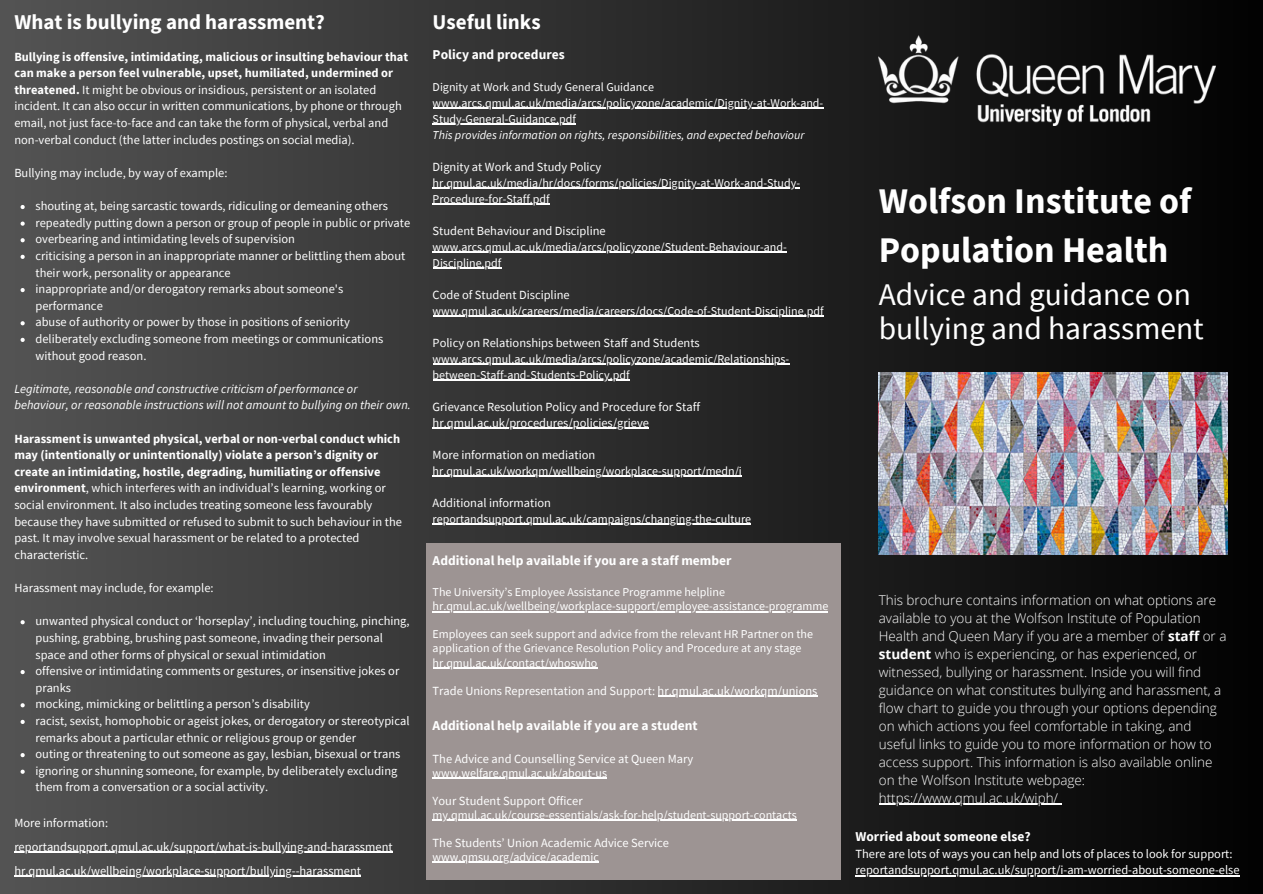
<style>
.page{position:relative;width:1263px;height:894px;background:#fff}
.page>*{position:absolute;margin:0;border:0;box-sizing:border-box;transform-origin:0 0}
.t1{font:700 36px/49.5px "Source Sans Pro";color:#fff}
.t2{font:31.5px/33.8px "Source Sans Pro";color:#fff}
.t3{font:700 21px "Source Sans Pro";color:#fff}
.t4{font:300 13.5px/18px "Open Sans";color:#fff}
.t5{font:700 13.5px "Source Sans Pro";color:#fff}
.t6{font:12.45px/16.6px "Source Sans Pro";color:#fff}
.t7{font:italic 12.45px/16.6px "Source Sans Pro";color:#fff}
.t8{font:12px/16px "Source Sans Pro";color:#fff}
.t9{font:italic 12px "Source Sans Pro";color:#fff}
.s1{font-weight:700}
</style>
<div class="page">
<div style="left:0;top:0;width:1263px;height:893px;background:linear-gradient(to right,#565656,#040404)"></div>
<div style="left:426px;top:542px;width:414px;height:337px;background:#9d9493"></div>
<img style="left:879px;top:372px;width:348px;height:182px">
<img style="left:879px;top:36px;width:336px;height:90px">
<hr style="left:433px;top:611px;width:395px;height:1px;background:#fff">
<hr style="left:433px;top:667px;width:164px;height:1px;background:#fff">
<hr style="left:658px;top:695px;width:159px;height:1px;background:#fff">
<hr style="left:433px;top:777px;width:174px;height:1px;background:#fff">
<hr style="left:433px;top:819px;width:364px;height:1px;background:#fff">
<hr style="left:433px;top:861px;width:166px;height:1px;background:#fff">
<hr style="left:433px;top:107px;width:390px;height:1px;background:#fff">
<hr style="left:433px;top:123px;width:143px;height:1px;background:#fff">
<hr style="left:433px;top:187px;width:367px;height:1px;background:#fff">
<hr style="left:433px;top:203px;width:117px;height:1px;background:#fff">
<hr style="left:433px;top:251px;width:354px;height:1px;background:#fff">
<hr style="left:433px;top:267px;width:68px;height:1px;background:#fff">
<hr style="left:433px;top:315px;width:390px;height:1px;background:#fff">
<hr style="left:433px;top:363px;width:356px;height:1px;background:#fff">
<hr style="left:433px;top:379px;width:196px;height:1px;background:#fff">
<hr style="left:433px;top:427px;width:216px;height:1px;background:#fff">
<hr style="left:433px;top:475px;width:309px;height:1px;background:#fff">
<hr style="left:433px;top:523px;width:318px;height:1px;background:#fff">
<svg style="left:21px;top:205px;width:4px;height:4px"></svg>
<svg style="left:21px;top:221px;width:4px;height:5px"></svg>
<svg style="left:21px;top:238px;width:4px;height:4px"></svg>
<svg style="left:21px;top:255px;width:4px;height:4px"></svg>
<svg style="left:21px;top:288px;width:4px;height:4px"></svg>
<svg style="left:21px;top:321px;width:4px;height:4px"></svg>
<svg style="left:21px;top:338px;width:4px;height:4px"></svg>
<svg style="left:21px;top:620px;width:4px;height:4px"></svg>
<svg style="left:21px;top:669px;width:4px;height:5px"></svg>
<svg style="left:21px;top:703px;width:4px;height:4px"></svg>
<svg style="left:21px;top:719px;width:4px;height:4px"></svg>
<svg style="left:21px;top:752px;width:4px;height:5px"></svg>
<svg style="left:21px;top:769px;width:4px;height:4px"></svg>
<hr style="left:14px;top:851px;width:379px;height:1px;background:#fff">
<hr style="left:14px;top:875px;width:347px;height:1px;background:#fff">
<hr style="left:879px;top:803px;width:179px;height:1px;background:#fff">
<hr style="left:855px;top:875px;width:385px;height:1px;background:#fff">
<p class="t3" style="left:14px;top:8px;width:312px">What is bullying and harassment?</p>
<p class="t3" style="left:433px;top:8px;width:109px">Useful links</p>
<p class="t6" style="left:14px;top:48px;width:395px"><span class="s1">Bullying is offensive, intimidating, malicious or insulting behaviour that can make a person feel vulnerable, upset, humiliated, undermined or threatened.</span> It might be obvious or insidious, persistent or an isolated incident. It can also occur in written communications, by phone or through email, not just face-to-face and can take the form of physical, verbal and non-verbal conduct (the latter includes postings on social media).</p>
<p class="t6" style="left:14px;top:164px;width:215px">Bullying may include, by way of example:</p>
<p class="t6" style="left:35px;top:197px;width:354px">shouting at, being sarcastic towards, ridiculing or demeaning others</p>
<p class="t6" style="left:35px;top:214px;width:376px">repeatedly putting down a person or group of people in public or private</p>
<p class="t6" style="left:35px;top:230px;width:261px">overbearing and intimidating levels of supervision</p>
<p class="t6" style="left:35px;top:247px;width:371px">criticising a person in an inappropriate manner or belittling them about their work, personality or appearance</p>
<p class="t6" style="left:35px;top:280px;width:309px">inappropriate and/or derogatory remarks about someone's performance</p>
<p class="t6" style="left:35px;top:313px;width:316px">abuse of authority or power by those in positions of seniority</p>
<p class="t6" style="left:35px;top:330px;width:349px">deliberately excluding someone from meetings or communications without good reason.</p>
<p class="t7" style="left:14px;top:380px;width:398px">Legitimate, reasonable and constructive criticism of performance or behaviour, or reasonable instructions will not amount to bullying on their own.</p>
<p class="t6" style="left:14px;top:430px;width:389px"><span class="s1">Harassment is unwanted physical, verbal or non-verbal conduct which may (intentionally or unintentionally) violate a person’s dignity or create an intimidating, hostile, degrading, humiliating or offensive environment</span>, which interferes with an individual’s learning, working or social environment. It also includes treating someone less favourably because they have submitted or refused to submit to such behaviour in the past. It may involve sexual harassment or be related to a protected characteristic.</p>
<p class="t6" style="left:14px;top:579px;width:201px">Harassment may include, for example:</p>
<p class="t6" style="left:35px;top:612px;width:376px">unwanted physical conduct or ‘horseplay’, including touching, pinching, pushing, grabbing, brushing past someone, invading their personal space and other forms of physical or sexual intimidation</p>
<p class="t6" style="left:35px;top:662px;width:365px">offensive or intimidating comments or gestures, or insensitive jokes or pranks</p>
<p class="t6" style="left:35px;top:695px;width:276px">mocking, mimicking or belittling a person’s disability</p>
<p class="t6" style="left:35px;top:712px;width:375px">racist, sexist, homophobic or ageist jokes, or derogatory or stereotypical remarks about a particular ethnic or religious group or gender</p>
<p class="t6" style="left:35px;top:745px;width:366px">outing or threatening to out someone as gay, lesbian, bisexual or trans</p>
<p class="t6" style="left:35px;top:761px;width:363px">ignoring or shunning someone, for example, by deliberately excluding them from a conversation or a social activity.</p>
<p class="t6" style="left:14px;top:813px;width:95px">More information:</p>
<p class="t6" style="left:14px;top:837px;width:380px">reportandsupport.qmul.ac.uk/support/what-is-bullying-and-harassment</p>
<p class="t6" style="left:14px;top:861px;width:348px">hr.qmul.ac.uk/wellbeing/workplace-support/bullying--harassment</p>
<p class="t5" style="left:433px;top:45px;width:134px">Policy and procedures</p>
<p class="t8" style="left:433px;top:78px;width:392px">Dignity at Work and Study General Guidance www.arcs.qmul.ac.uk/media/arcs/policyzone/academic/Dignity-at-Work-and-<br>Study-General-Guidance.pdf</p>
<p class="t9" style="left:433px;top:127px;width:373px">This provides information on rights, responsibilities, and expected behaviour</p>
<p class="t6" style="left:433px;top:158px;width:170px">Dignity at Work and Study Policy</p>
<p class="t8" style="left:433px;top:174px;width:369px">hr.qmul.ac.uk/media/hr/docs/forms/policies/Dignity-at-Work-and-Study-<br>Procedure-for-Staff.pdf</p>
<p class="t6" style="left:433px;top:222px;width:175px">Student Behaviour and Discipline</p>
<p class="t8" style="left:433px;top:238px;width:356px">www.arcs.qmul.ac.uk/media/arcs/policyzone/Student-Behaviour-and-<br>Discipline.pdf</p>
<p class="t6" style="left:433px;top:286px;width:139px">Code of Student Discipline</p>
<p class="t8" style="left:433px;top:302px;width:392px">www.qmul.ac.uk/careers/media/careers/docs/Code-of-Student-Discipline.pdf</p>
<p class="t6" style="left:433px;top:334px;width:269px">Policy on Relationships between Staff and Students</p>
<p class="t8" style="left:433px;top:350px;width:358px">www.arcs.qmul.ac.uk/media/arcs/policyzone/academic/Relationships&shy;between-Staff-and-Students-Policy.pdf</p>
<p class="t6" style="left:433px;top:398px;width:269px;line-height:16px">Grievance Resolution Policy and Procedure for Staff hr.qmul.ac.uk/procedures/policies/grieve</p>
<p class="t6" style="left:433px;top:446px;width:164px">More information on mediation</p>
<p class="t8" style="left:433px;top:462px;width:311px">hr.qmul.ac.uk/workqm/wellbeing/workplace-support/medn/i</p>
<p class="t6" style="left:433px;top:494px;width:120px">Additional information</p>
<p class="t8" style="left:433px;top:510px;width:320px">reportandsupport.qmul.ac.uk/campaigns/changing-the-culture</p>
<p class="t5" style="left:433px;top:552px;width:300px">Additional help available if you are a staff member</p>
<p class="t8" style="left:433px;top:585px;width:397px;line-height:14px">The University’s Employee Assistance Programme helpline hr.qmul.ac.uk/wellbeing/workplace-support/employee-assistance-programme</p>
<p class="t8" style="left:433px;top:627px;width:382px;line-height:14px">Employees can seek support and advice from the relevant HR Partner on the application of the Grievance Resolution Policy and Procedure at any stage hr.qmul.ac.uk/contact/whoswho</p>
<p class="t6" style="left:433px;top:681px;width:386px">Trade Unions Representation and Support: hr.qmul.ac.uk/workqm/unions</p>
<p class="t5" style="left:433px;top:716px;width:266px">Additional help available if you are a student</p>
<p class="t6" style="left:433px;top:749px;width:262px">The Advice and Counselling Service at Queen Mary</p>
<p class="t8" style="left:433px;top:764px;width:176px">www.welfare.qmul.ac.uk/about-us</p>
<p class="t6" style="left:433px;top:791px;width:152px">Your Student Support Officer</p>
<p class="t8" style="left:433px;top:806px;width:366px">my.qmul.ac.uk/course-essentials/ask-for-help/student-support-contacts</p>
<p class="t6" style="left:433px;top:833px;width:238px">The Students’ Union Academic Advice Service</p>
<p class="t8" style="left:433px;top:848px;width:168px">www.qmsu.org/advice/academic</p>
<p class="t1" style="left:879px;top:175px;width:314px">Wolfson Institute of<br>Population Health</p>
<p class="t2" style="left:879px;top:277px;width:327px">Advice and guidance on bullying and harassment</p>
<p class="t4" style="left:879px;top:590px;width:349px">This brochure contains information on what options are available to you at the Wolfson Institute of Population Health and Queen Mary if you are a member of <span class="s1">staff</span> or a <span class="s1">student</span> who is experiencing, or has experienced, or witnessed, bullying or harassment. Inside you will find guidance on what constitutes bullying and harassment, a flow chart to guide you through your options depending on which actions you feel comfortable in taking, and useful links to guide you to more information or how to access support. This information is also available online on the Wolfson Institute webpage: https://www.qmul.ac.uk/wiph/</p>
<p class="t5" style="left:855px;top:827px;width:177px">Worried about someone else?</p>
<p class="t6" style="left:855px;top:844px;width:379px">There are lots of ways you can help and lots of places to look for support:</p>
<p class="t6" style="left:855px;top:861px;width:386px">reportandsupport.qmul.ac.uk/support/i-am-worried-about-someone-else</p>
</div>
